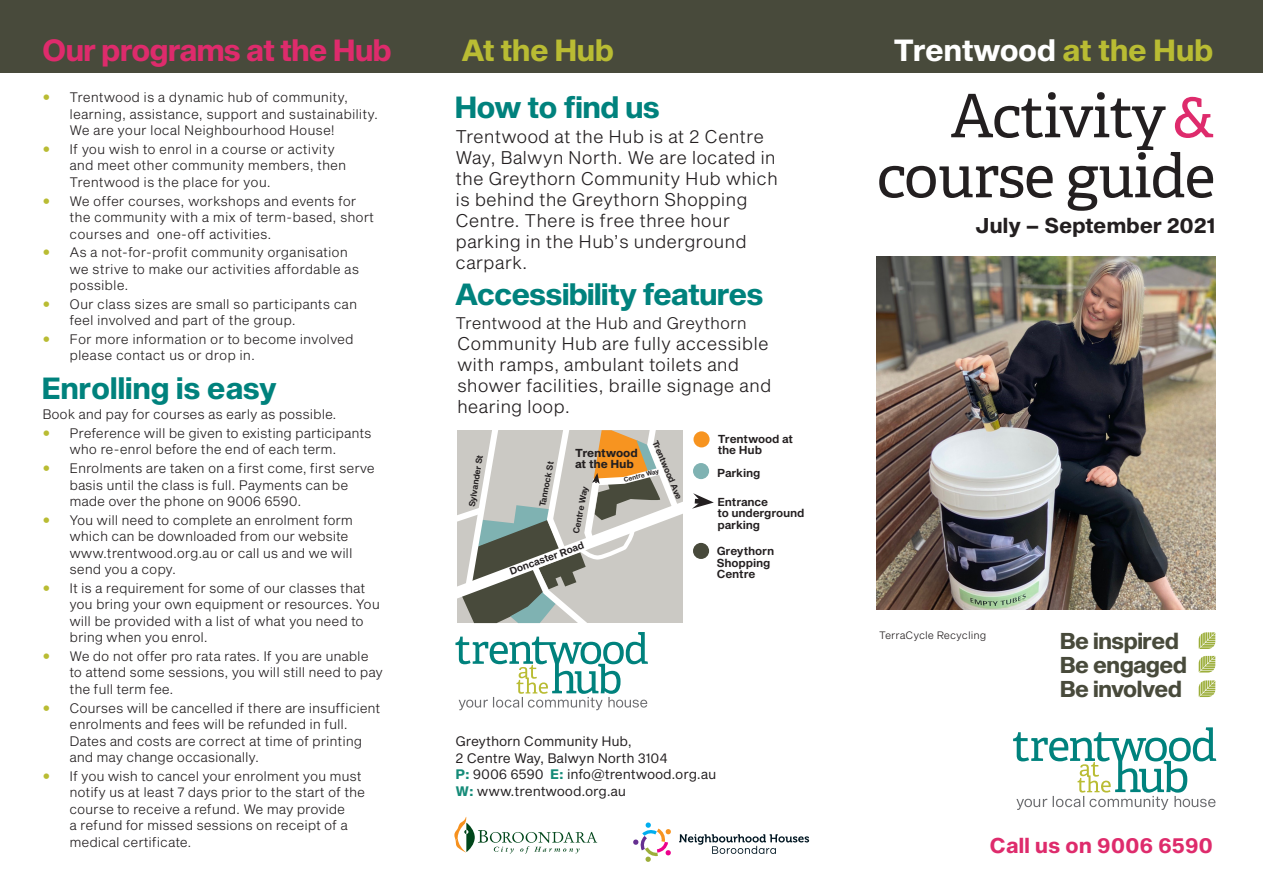
<style>
.page{position:relative;width:1263px;height:893px;background:#fff}
.page>*{position:absolute;margin:0;border:0;box-sizing:border-box;transform-origin:0 0}
.t1{font:60px "Adelle";letter-spacing:-.02em;color:#231f20}
.t2{font:30px "Sequel Sans Bold Disp";letter-spacing:.01em;color:#00827d}
.t3{font:30px "Sequel Sans Bold Head";letter-spacing:-.01em;color:#de2b6c}
.t4{font:30px "Sequel Sans Bold Head";letter-spacing:.01em;color:#fff}
.t5{font:30px "Sequel Sans Bold Disp";letter-spacing:.03em;color:#00827d}
.t6{font:30px "Sequel Sans Bold Head";color:#b9bc33}
.t7{font:22.5px "Sequel Sans Bold Disp";letter-spacing:.01em;color:#484a3b}
.t8{font:21px "Sequel Sans Bold Head";letter-spacing:.02em;color:#231f20}
.t9{font:21px "Sequel Sans Bold Disp";letter-spacing:.05em;color:#de2b6c}
.t10{font:18px/21px "Sequel Sans Light Body";color:#231f20}
.t11{font:16.5px "Sequel Sans Light Body";color:#231f20}
.t12{font:13.5px/16.5px "Sequel Sans Light Body";letter-spacing:-.01em;color:#231f20}
.t13{font:13.5px "Sequel Sans Book Body";letter-spacing:-.01em;color:#231f20}
.t14{font:11.4px/11.4px "Sequel Sans Semi Bold Body";letter-spacing:-.01em;color:#231f20}
.t15{font:11.4px "Sequel Sans Bold Body";letter-spacing:-.01em;color:#231f20}
.t16{font:10.5px "Sequel Sans Light Body";color:#231f20}
.t17{font:9.9px "Sequel Sans Semi Bold Body";color:#231f20}
.t18{font:8.55px "Sequel Sans Semi Bold Body";color:#231f20}
.t19{font:6.3px "Sequel Sans Semi Bold Body";color:#231f20}
.s1{color:#b9bc33}
.s2{font-family:"Sequel Sans Bold Body";color:#158b78}
.s3{color:#de2b6c}
</style>
<div class="page">
<div style="left:0;top:0;width:1263px;height:72px;background:#484a3b"></div>
<svg style="left:454px;top:817px;width:143px;height:36px"></svg>
<svg style="left:633px;top:822px;width:38px;height:40px"></svg>
<svg style="left:679px;top:834px;width:130px;height:20px"></svg>
<svg style="left:1013px;top:727px;width:203px;height:83px"></svg>
<svg style="left:455px;top:632px;width:193px;height:78px"></svg>
<img style="left:876px;top:257px;width:339px;height:353px">
<svg style="left:1199px;top:632px;width:16px;height:17px"></svg>
<svg style="left:1199px;top:656px;width:16px;height:16px"></svg>
<svg style="left:1199px;top:680px;width:16px;height:17px"></svg>
<div style="left:693px;top:463px;width:16px;height:16px;background:#7fb2b2;border-radius:50%"></div>
<div style="left:693px;top:543px;width:16px;height:16px;background:#484a3b;border-radius:50%"></div>
<div style="left:693px;top:431px;width:17px;height:16px;background:#f79420;border-radius:50%"></div>
<svg style="left:457px;top:430px;width:225px;height:193px;background:#bab8ae"></svg>
<svg style="left:692px;top:493px;width:22px;height:16px"></svg>
<p class="t3" style="left:43px;top:29px;width:351px">Our programs at the Hub</p>
<p class="t12" style="left:70px;top:90px;width:310px;text-indent:-27px"><span class="s1">•</span> Trentwood is a dynamic hub of community, learning, assistance, support and sustainability.<br>We are your local Neighbourhood House!</p>
<p class="t12" style="left:70px;top:141px;width:278px;text-indent:-27px"><span class="s1">•</span> If you wish to enrol in a course or activity and meet other community members, then<br>Trentwood is the place for you.</p>
<p class="t12" style="left:70px;top:193px;width:306px;text-indent:-27px"><span class="s1">•</span> We offer courses, workshops and events for the community with a mix of term-based, short courses and one-off activities.</p>
<p class="t12" style="left:70px;top:245px;width:291px;text-indent:-27px"><span class="s1">•</span> As a not-for-profit community organisation we strive to make our activities affordable as possible.</p>
<p class="t12" style="left:70px;top:296px;width:289px;text-indent:-27px"><span class="s1">•</span> Our class sizes are small so participants can feel involved and part of the group.</p>
<p class="t12" style="left:70px;top:331px;width:286px;text-indent:-27px"><span class="s1">•</span> For more information or to become involved please contact us or drop in.</p>
<p class="t5" style="left:43px;top:366px;width:235px">Enrolling is easy</p>
<p class="t12" style="left:43px;top:407px;width:296px">Book and pay for courses as early as possible.</p>
<p class="t12" style="left:43px;top:425px;width:331px;text-align:center"><span class="s1">•</span> Preference will be given to existing participants who re-enrol before the end of each term.</p>
<p class="t12" style="left:70px;top:461px;width:307px;text-indent:-27px"><span class="s1">•</span> Enrolments are taken on a first come, first serve basis until the class is full. Payments can be made over the phone on 9006 6590.</p>
<p class="t12" style="left:70px;top:512px;width:285px;text-indent:-27px"><span class="s1">•</span> You will need to complete an enrolment form which can be downloaded from our website www.trentwood.org.au or call us and we will send you a copy.</p>
<p class="t12" style="left:70px;top:580px;width:312px;text-indent:-27px"><span class="s1">•</span> It is a requirement for some of our classes that you bring your own equipment or resources. You will be provided with a list of what you need to bring when you enrol.</p>
<p class="t12" style="left:70px;top:648px;width:315px;text-indent:-27px"><span class="s1">•</span> We do not offer pro rata rates. If you are unable to attend some sessions, you will still need to pay the full term fee.</p>
<p class="t12" style="left:70px;top:700px;width:313px;text-indent:-27px"><span class="s1">•</span> Courses will be cancelled if there are insufficient enrolments and fees will be refunded in full.<br>Dates and costs are correct at time of printing and may change occasionally.</p>
<p class="t12" style="left:70px;top:768px;width:297px;text-indent:-27px"><span class="s1">•</span> If you wish to cancel your enrolment you must notify us at least 7 days prior to the start of the course to receive a refund. We may provide<br>a refund for missed sessions on receipt of a medical certificate.</p>
<p class="t6" style="left:462px;top:29px;width:154px">At the Hub</p>
<p class="t4" style="left:894px;top:29px;width:321px">Trentwood <span class="s1">at the Hub</span></p>
<p class="t2" style="left:455px;top:86px;width:205px">How to find us</p>
<p class="t10" style="left:455px;top:127px;width:324px">Trentwood at the Hub is at 2 Centre<br>Way, Balwyn North. We are located in the Greythorn Community Hub which is behind the Greythorn Shopping<br>Centre. There is free three hour parking in the Hub’s underground carpark.</p>
<p class="t2" style="left:455px;top:273px;width:309px">Accessibility features</p>
<p class="t11" style="left:455px;top:312px;width:293px">Trentwood at the Hub and Greythorn</p>
<p class="t10" style="left:457px;top:334px;width:316px">Community Hub are fully accessible with ramps, ambulant toilets and shower facilities, braille signage and hearing loop.</p>
<p class="t14" style="left:718px;top:434px;width:77px">Trentwood at</p>
<p class="t18" style="left:660px;top:438px;width:65px;rotate:67deg">Trentwood Ave</p>
<p class="t15" style="left:575px;top:445px;width:64px">Trentwood</p>
<p class="t14" style="left:718px;top:445px;width:46px">the Hub</p>
<p class="t15" style="left:575px;top:456px;width:60px">at the Hub</p>
<p class="t18" style="left:466px;top:506px;width:54px;rotate:-81deg">Sylvander St</p>
<p class="t18" style="left:536px;top:506px;width:48px;rotate:-79deg">Tannock St</p>
<p class="t19" style="left:623px;top:476px;width:38px;rotate:-15deg">Centre Way</p>
<p class="t14" style="left:717px;top:467px;width:45px">Parking</p>
<p class="t18" style="left:570px;top:533px;width:50px;rotate:-79deg">Centre Way</p>
<p class="t14" style="left:717px;top:497px;width:52px">Entrance</p>
<p class="t14" style="left:717px;top:508px;width:88px">to underground</p>
<p class="t14" style="left:717px;top:519px;width:44px">parking</p>
<p class="t17" style="left:507px;top:565px;width:80px;rotate:-20deg">Doncaster Road</p>
<p class="t14" style="left:717px;top:546px;width:59px">Greythorn<br>Shopping<br>Centre</p>
<p class="t13" style="left:455px;top:732px;width:178px">Greythorn Community Hub,</p>
<p class="t13" style="left:455px;top:748px;width:214px">2 Centre Way, Balwyn North 3104</p>
<p class="t13" style="left:455px;top:765px;width:262px"><span class="s2">P:</span> 9006 6590 <span class="s2">E:</span> info@trentwood.org.au</p>
<p class="t13" style="left:455px;top:781px;width:172px"><span class="s2">W:</span> www.trentwood.org.au</p>
<p class="t1" style="left:951px;top:72px;width:266px">Activity <span class="s3">&amp;</span></p>
<p class="t1" style="left:877px;top:132px;width:340px">course guide</p>
<p class="t8" style="left:976px;top:210px;width:241px">July – September 2021</p>
<p class="t16" style="left:879px;top:628px;width:108px">TerraCycle Recycling</p>
<p class="t7" style="left:1060px;top:625px;width:120px">Be inspired</p>
<p class="t7" style="left:1060px;top:649px;width:128px">Be engaged</p>
<p class="t7" style="left:1060px;top:673px;width:123px">Be involved</p>
<p class="t9" style="left:990px;top:831px;width:224px">Call us on 9006 6590</p>
</div>
